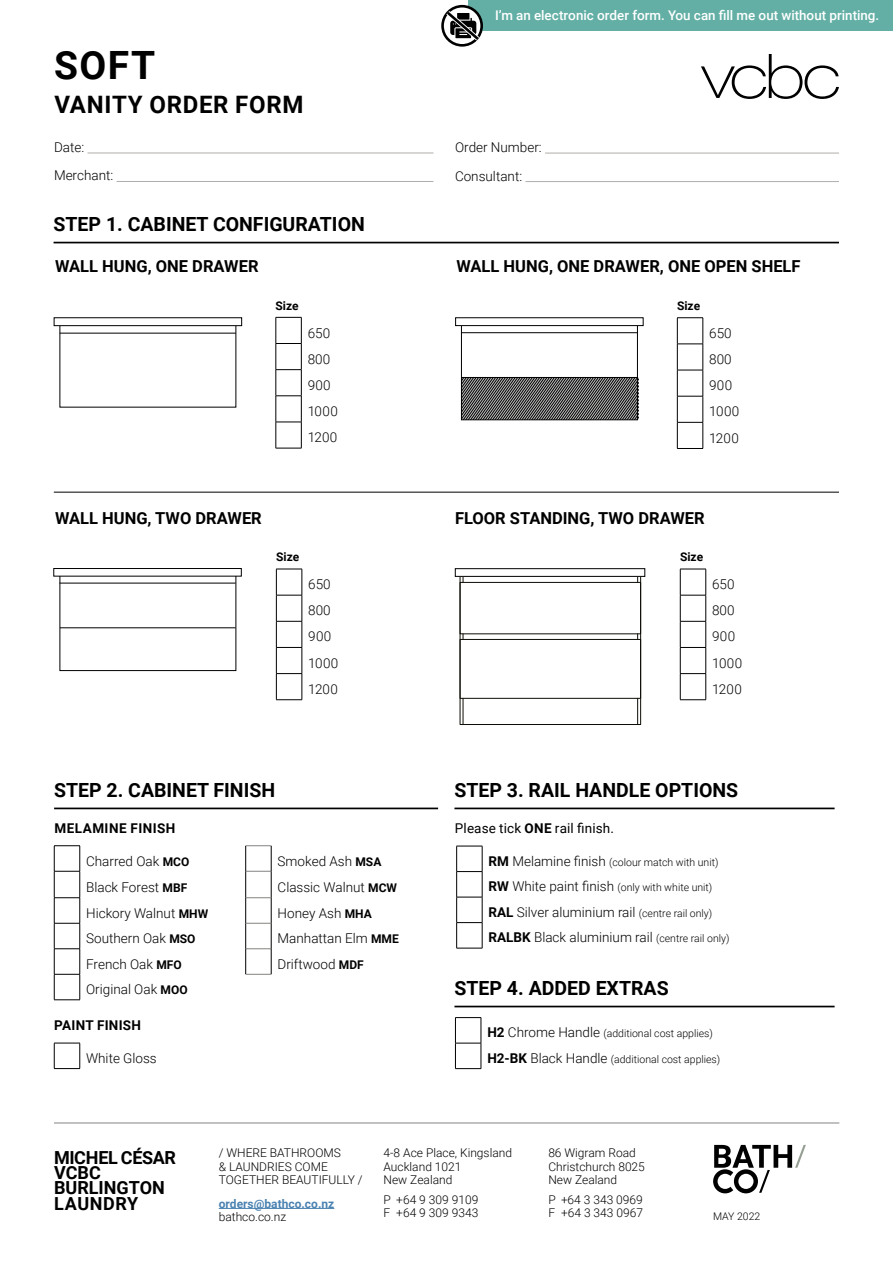
<style>
.page{position:relative;width:893px;height:1263px;background:#fff}
.page>*{position:absolute;margin:0;border:0;box-sizing:border-box;transform-origin:0 0}
.t1{font:700 39px "Roboto";color:#000}
.t2{font:700 24px "Roboto";letter-spacing:.03em;color:#000}
.t3{font:700 19.5px "Roboto";color:#000}
.t4{font:700 18px/15.3px "Roboto";color:#000}
.t5{font:700 16.5px "Roboto";color:#000}
.t6{font:300 13.5px/26.1px "Roboto";color:#000}
.t7{font:13.5px "Roboto";letter-spacing:.01em;color:#000}
.t8{font:700 13.5px "Roboto";letter-spacing:.035em;color:#000}
.t9{font:700 13.5px "Roboto";letter-spacing:.015em;color:#000}
.t10{font:500 13.35px "Roboto";color:#fff}
.t11{font:300 12px/13.5px "Roboto";color:#000}
.t12{font:700 12px "Roboto";color:#4a82b1}
.t13{font:700 12px "Roboto";color:#000}
.t14{font:300 10.5px "Roboto";color:#000}
.s1{font-weight:700;font-size:12px}
.s2{font-weight:700}
.s3{font-weight:700;font-size:13.5px}
.s4{font-size:13.5px}
.s5{font-size:10.5px}
</style>
<div class="page">
<hr style="left:87px;top:153px;width:347px;height:1px;background:#b0aeac">
<hr style="left:117px;top:181px;width:316px;height:1px;background:#b0aeac">
<hr style="left:545px;top:153px;width:294px;height:1px;background:#b0aeac">
<hr style="left:525px;top:181px;width:314px;height:1px;background:#b0aeac">
<svg style="left:701px;top:54px;width:138px;height:45px"></svg>
<svg style="left:713px;top:1145px;width:93px;height:48px"></svg>
<hr style="left:54px;top:1123px;width:785px;height:1px;background:#858380">
<hr style="left:219px;top:1208px;width:115px;height:1px;background:#4a82b1">
<div style="left:54px;top:317px;width:188px;height:9px;border:1px solid #000"></div>
<hr style="left:60px;top:333px;width:176px;height:1px;background:#000">
<hr style="left:54px;top:242px;width:785px;height:1px;background:#000">
<div style="left:60px;top:572px;width:176px;height:99px;border:1px solid #000"></div>
<div style="left:54px;top:568px;width:187px;height:8px;background:#fff"></div>
<div style="left:54px;top:568px;width:188px;height:8px;border:1px solid #000"></div>
<hr style="left:59px;top:583px;width:177px;height:1px;background:#000">
<hr style="left:60px;top:627px;width:176px;height:1px;background:#000">
<svg style="left:276px;top:317px;width:26px;height:132px"></svg>
<svg style="left:677px;top:317px;width:27px;height:132px"></svg>
<svg style="left:276px;top:569px;width:27px;height:131px"></svg>
<svg style="left:463px;top:378px;width:173px;height:40px;background:#605f5f"></svg>
<div style="left:461px;top:320px;width:177px;height:100px;border:1px solid #000"></div>
<div style="left:456px;top:318px;width:187px;height:8px;background:#fff"></div>
<div style="left:455px;top:317px;width:188px;height:9px;border:1px solid #000"></div>
<hr style="left:461px;top:332px;width:176px;height:1px;background:#000">
<hr style="left:462px;top:377px;width:175px;height:1px;background:#000">
<hr style="left:54px;top:492px;width:785px;height:1px;background:#000">
<div style="left:468px;top:0;width:425px;height:30px;background:#63afa5"></div>
<div style="left:441px;top:5px;width:42px;height:42px;border:3px solid #000;border-radius:50%"></div>
<svg style="left:441px;top:6px;width:43px;height:39px"></svg>
<svg style="left:680px;top:569px;width:26px;height:131px"></svg>
<svg style="left:455px;top:1017px;width:27px;height:52px"></svg>
<hr style="left:454px;top:1006px;width:381px;height:1px;background:#000">
<hr style="left:454px;top:807px;width:381px;height:2px;background:#000">
<svg style="left:456px;top:846px;width:27px;height:103px"></svg>
<div style="left:460px;top:582px;width:181px;height:52px;border:1px solid #0d0c06"></div>
<div style="left:460px;top:639px;width:181px;height:59px;border:1px solid #0d0c06"></div>
<svg style="left:637px;top:698px;width:1px;height:25px"></svg>
<svg style="left:463px;top:698px;width:1px;height:25px"></svg>
<div style="left:460px;top:575px;width:181px;height:150px;border:1px solid #0d0c06"></div>
<div style="left:455px;top:568px;width:190px;height:9px;border:1px solid #000"></div>
<hr style="left:54px;top:807px;width:384px;height:2px;background:#000">
<svg style="left:54px;top:845px;width:27px;height:155px"></svg>
<svg style="left:245px;top:845px;width:27px;height:130px"></svg>
<svg style="left:54px;top:1043px;width:27px;height:26px"></svg>
<h1 class="t1" style="left:54px;top:37px;width:102px">SOFT</h1>
<h2 class="t2" style="left:54px;top:87px;width:250px">VANITY ORDER FORM</h2>
<p class="t10" style="left:495px;top:6px;width:386px">I’m an electronic order form. You can fill me out without printing.</p>
<p class="t6" style="left:54px;top:132px;width:61px;line-height:28.5px">Date:<br>Merchant:</p>
<p class="t6" style="left:455px;top:133px;width:88px;line-height:28.5px">Order Number:<br>Consultant:</p>
<h3 class="t3" style="left:54px;top:210px;width:313px">STEP 1. CABINET CONFIGURATION</h3>
<p class="t5" style="left:55px;top:255px;width:205px">WALL HUNG, ONE DRAWER</p>
<p class="t13" style="left:276px;top:298px;width:25px">Size</p>
<p class="t5" style="left:456px;top:255px;width:346px">WALL HUNG, ONE DRAWER, ONE OPEN SHELF</p>
<p class="t13" style="left:677px;top:298px;width:25px">Size</p>
<p class="t6" style="left:308px;top:319px;width:32px">650<br>800<br>900<br>1000<br>1200</p>
<p class="t6" style="left:709px;top:319px;width:32px">650<br>800<br>900<br>1000<br>1200</p>
<p class="t5" style="left:55px;top:506px;width:208px">WALL HUNG, TWO DRAWER</p>
<p class="t13" style="left:276px;top:548px;width:25px">Size</p>
<p class="t6" style="left:308px;top:571px;width:32px">650<br>800<br>900<br>1000<br>1200</p>
<p class="t5" style="left:455px;top:506px;width:251px">FLOOR STANDING, TWO DRAWER</p>
<p class="t13" style="left:680px;top:548px;width:25px">Size</p>
<p class="t6" style="left:712px;top:571px;width:32px">650<br>800<br>900<br>1000<br>1200</p>
<h3 class="t3" style="left:54px;top:776px;width:223px">STEP 2. CABINET FINISH</h3>
<p class="t8" style="left:54px;top:819px;width:123px">MELAMINE FINISH</p>
<p class="t6" style="left:86px;top:847px;width:105px">Charred Oak <span class="s1">MCO</span></p>
<p class="t6" style="left:278px;top:847px;width:105px">Smoked Ash <span class="s1">MSA</span></p>
<p class="t6" style="left:86px;top:873px;width:103px">Black Forest <span class="s1">MBF</span></p>
<p class="t6" style="left:278px;top:873px;width:121px">Classic Walnut <span class="s1">MCW</span></p>
<p class="t6" style="left:86px;top:899px;width:124px">Hickory Walnut <span class="s1">MHW</span></p>
<p class="t6" style="left:278px;top:899px;width:96px">Honey Ash <span class="s1">MHA</span></p>
<p class="t6" style="left:86px;top:925px;width:111px">Southern Oak <span class="s1">MSO</span></p>
<p class="t6" style="left:278px;top:925px;width:123px">Manhattan Elm <span class="s1">MME</span></p>
<p class="t6" style="left:86px;top:950px;width:97px">French Oak <span class="s1">MFO</span></p>
<p class="t6" style="left:278px;top:950px;width:88px">Driftwood <span class="s1">MDF</span></p>
<p class="t6" style="left:86px;top:976px;width:103px">Original Oak <span class="s1">MOO</span></p>
<p class="t9" style="left:54px;top:1016px;width:88px">PAINT FINISH</p>
<p class="t6" style="left:86px;top:1044px;width:72px">White Gloss</p>
<h3 class="t3" style="left:454px;top:776px;width:285px">STEP 3. RAIL HANDLE OPTIONS</h3>
<p class="t7" style="left:455px;top:819px;width:160px">Please tick <span class="s2">ONE</span> rail finish.</p>
<p class="t14" style="left:489px;top:855px;width:231px"><span class="s3">RM</span> <span class="s4">Melamine finish</span> (colour match with unit)</p>
<p class="t14" style="left:489px;top:880px;width:225px"><span class="s3">RW</span> <span class="s4">White paint finish</span> (only with white unit)</p>
<p class="t6" style="left:489px;top:899px;width:242px;line-height:25.5px"><span class="s2">RAL</span> Silver aluminium rail <span class="s5">(centre rail only)<br></span><span class="s2">RALBK</span> Black aluminium rail <span class="s5">(centre rail only)</span></p>
<h3 class="t3" style="left:454px;top:974px;width:216px">STEP 4. ADDED EXTRAS</h3>
<p class="t14" style="left:487px;top:1026px;width:227px"><span class="s3">H2</span> <span class="s4">Chrome Handle</span> (additional cost applies)</p>
<p class="t14" style="left:487px;top:1052px;width:234px"><span class="s3">H2-BK</span> <span class="s4">Black Handle</span> (additional cost applies)</p>
<h3 class="t4" style="left:54px;top:1149px;width:124px">MICHEL CÉSAR<br>VCBC<br>BURLINGTON<br>LAUNDRY</h3>
<p class="t11" style="left:384px;top:1146px;width:130px">4-8 Ace Place, Kingsland<br>Auckland 1021<br>New Zealand</p>
<p class="t11" style="left:219px;top:1146px;width:145px">/ WHERE BATHROOMS<br>&amp; LAUNDRIES COME<br>TOGETHER BEAUTIFULLY /</p>
<p class="t12" style="left:219px;top:1195px;width:117px">orders@bathco.co.nz</p>
<p class="t11" style="left:219px;top:1209px;width:69px">bathco.co.nz</p>
<p class="t11" style="left:384px;top:1192px;width:96px">P +64 9 309 9109<br>F +64 9 309 9343</p>
<p class="t11" style="left:548px;top:1146px;width:98px">86 Wigram Road<br>Christchurch 8025<br>New Zealand</p>
<p class="t11" style="left:548px;top:1192px;width:96px">P +64 3 343 0969<br>F +64 3 343 0967</p>
<p class="t14" style="left:713px;top:1208px;width:49px">MAY 2022</p>
</div>
